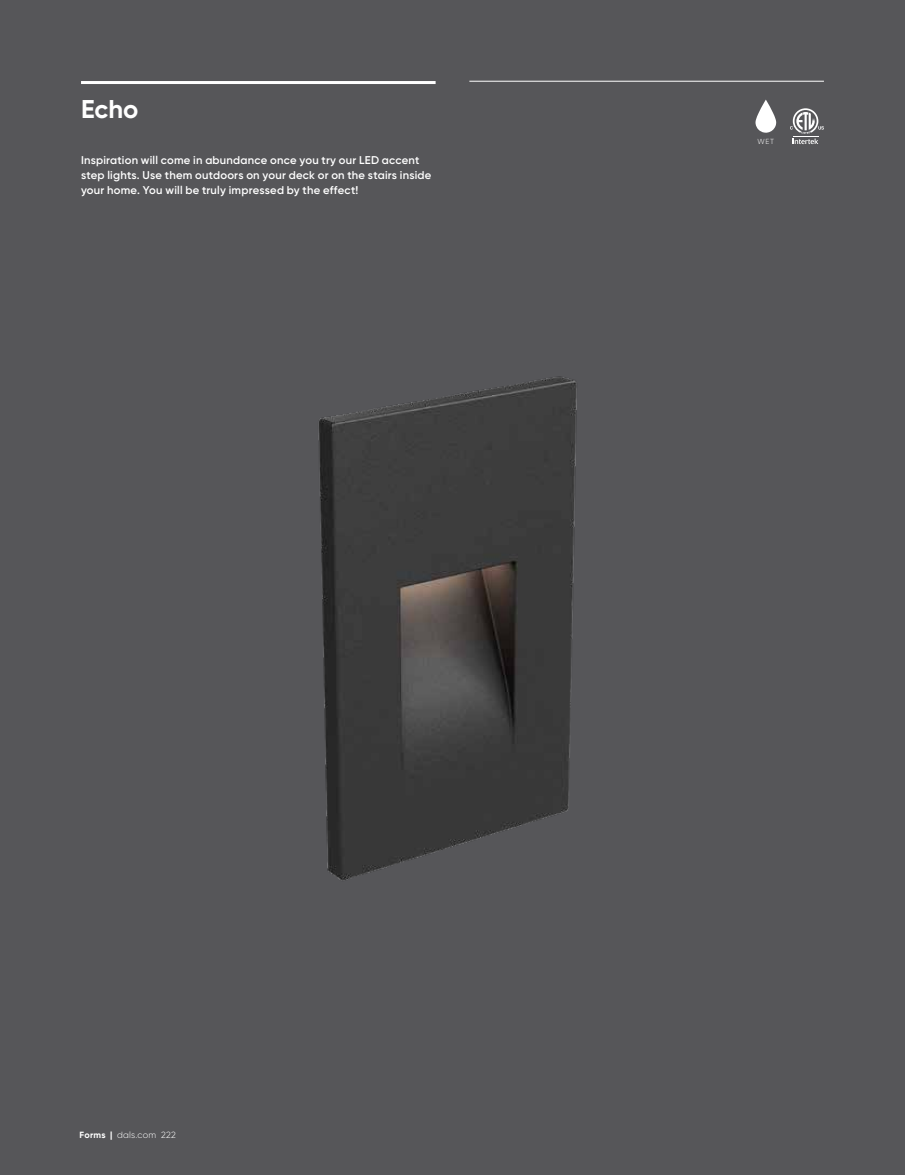
<style>
.page{position:relative;width:905px;height:1175px;background:#fff}
.page>*{position:absolute;margin:0;border:0;box-sizing:border-box;transform-origin:0 0}
.t1{font:700 25.65px "Gilroy";color:#fff}
.t2{font:600 11.25px/15px "Gilroy";letter-spacing:.02em;color:#fff}
.t3{font:300 9px "Gilroy";letter-spacing:.025em;color:#fff}
.t4{font:300 7.35px "Gilroy";color:#fff}
.s1{font-weight:700}
</style>
<div class="page">
<div style="left:0;top:0;width:904px;height:1174px;background:#565659"></div>
<hr style="left:469px;top:81px;width:355px;height:1px;background:#fff">
<hr style="left:81px;top:81px;width:354px;height:3px;background:#fff">
<img style="left:318px;top:376px;width:259px;height:504px">
<svg style="left:755px;top:100px;width:21px;height:33px"></svg>
<svg style="left:790px;top:108px;width:34px;height:36px"></svg>
<h1 class="t1" style="left:81px;top:93px;width:59px">Echo</h1>
<p class="t2" style="left:81px;top:152px;width:352px">Inspiration will come in abundance once you try our LED accent step lights. Use them outdoors on your deck or on the stairs inside your home. You will be truly impressed by the effect!</p>
<p class="t4" style="left:757px;top:137px;width:18px">wet</p>
<p class="t3" style="left:80px;top:1129px;width:98px"><span class="s1">Forms |</span> dals.com 222</p>
</div>
